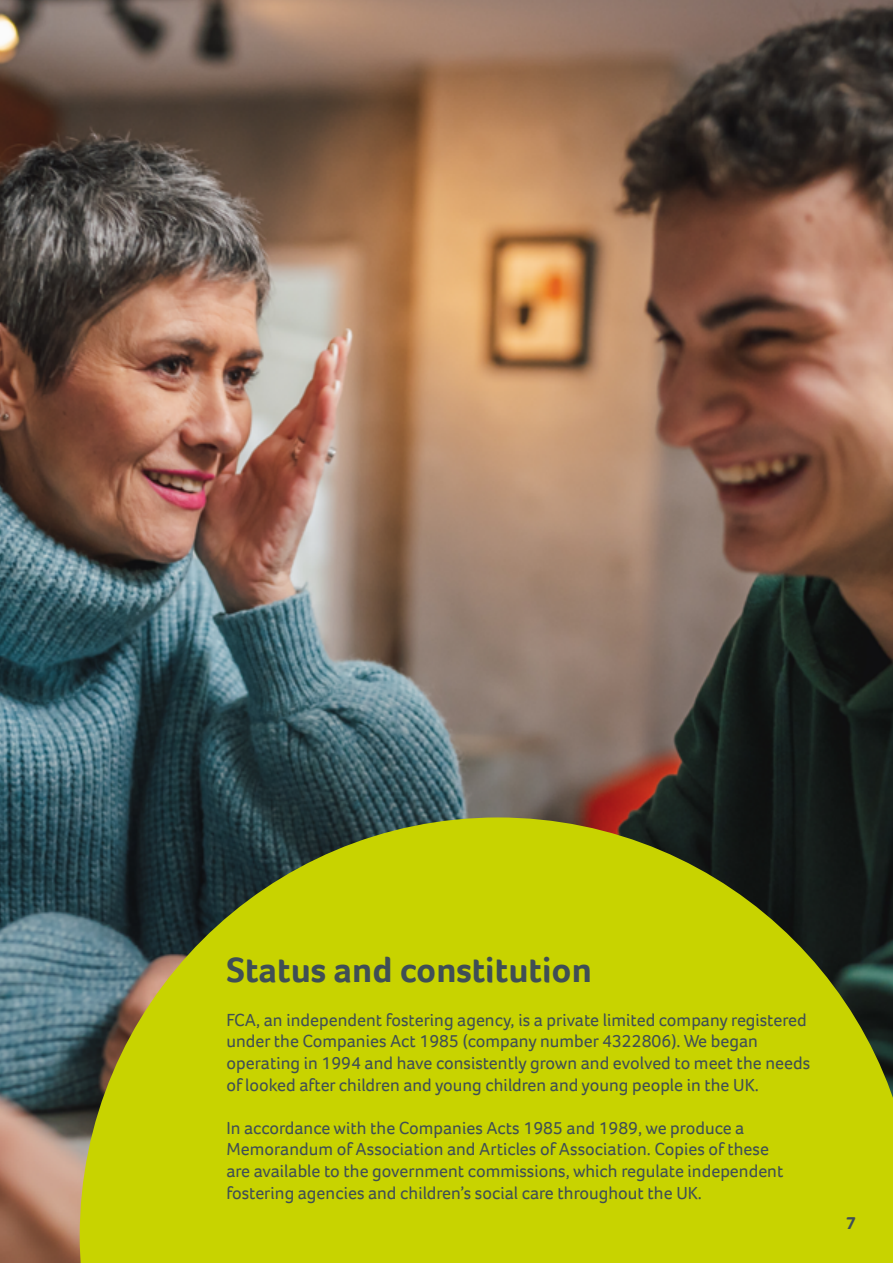
<style>
.page{position:relative;width:893px;height:1263px;background:#fff}
.page>*{position:absolute;margin:0;border:0;box-sizing:border-box;transform-origin:0 0}
.t1{font:700 36px "Foco";color:#3f4e55}
.t2{font:18px/21.6px "Foco";color:#3f4e55}
.t3{font:700 18px "Foco";color:#3f4e55}
</style>
<div class="page">
<img style="left:0;top:0;width:893px;height:1263px">
<svg style="left:80px;top:817px;width:813px;height:446px;background:#aab409"></svg>
<h1 class="t1" style="left:226px;top:946px;width:367px">Status and constitution</h1>
<p class="t2" style="left:226px;top:1009px;width:585px">FCA, an independent fostering agency, is a private limited company registered under the Companies Act 1985 (company number 4322806). We began operating in 1994 and have consistently grown and evolved to meet the needs of looked after children and young children and young people in the UK.</p>
<p class="t2" style="left:226px;top:1117px;width:559px">In accordance with the Companies Acts 1985 and 1989, we produce a Memorandum of Association and Articles of Association. Copies of these are available to the government commissions, which regulate independent fostering agencies and children’s social care throughout the UK.</p>
<p class="t3" style="left:846px;top:1211px;width:11px">7</p>
</div>
